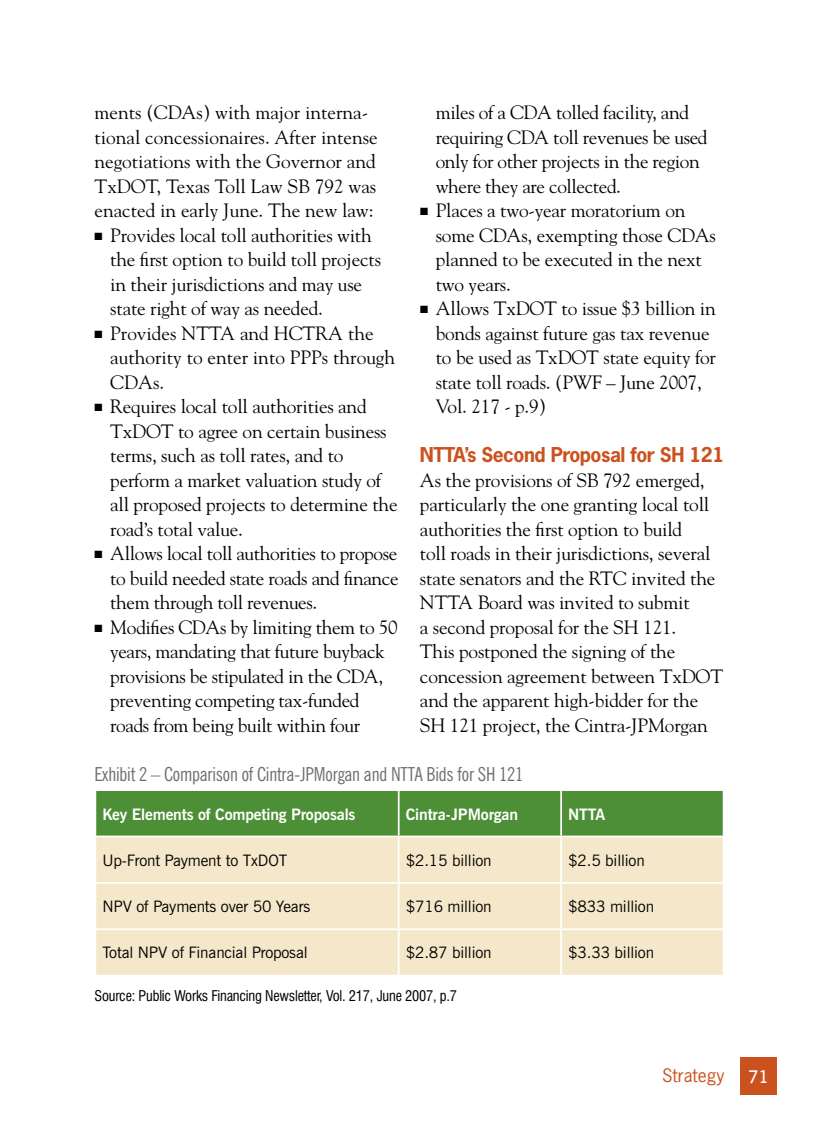
<style>
.page{position:relative;width:819px;height:1134px;background:#fff}
.page>*{position:absolute;margin:0;border:0;box-sizing:border-box;transform-origin:0 0}
.t1{font:19.25px/24.5px "Goudy";letter-spacing:-.01em;color:#000}
.t2{font:condensed 19.25px "News Gothic BT";letter-spacing:-.01em;color:#6d6f71}
.t3{font:700 19.25px "News Gothic";letter-spacing:-.025em;color:#cb521e}
.t4{font:17.5px "News Gothic";color:#cb521e}
.t5{font:600 17.5px "News Gothic BT";color:#fff}
.t6{font:15.75px "News Gothic BT";letter-spacing:-.01em;color:#000}
.t7{font:700 15.75px "News Gothic BT";letter-spacing:-.01em;color:#fff}
.t8{font:condensed 14.35px "Swiss 721 BT";letter-spacing:-.015em;color:#000}
</style>
<div class="page">
<div style="left:740px;top:1058px;width:36px;height:36px;background:#cb521e"></div>
<div style="left:741px;top:1058px;width:36px;height:37px;background:#cb521e"></div>
<div style="left:96px;top:791px;width:627px;height:45px;background:#4d8f36"></div>
<div style="left:96px;top:837px;width:627px;height:138px;background:#f5e7c9"></div>
<hr style="left:398px;top:791px;width:2px;height:45px;background:#fff">
<hr style="left:560px;top:791px;width:2px;height:45px;background:#fff">
<hr style="left:398px;top:837px;width:2px;height:45px;background:#fff">
<hr style="left:560px;top:837px;width:2px;height:45px;background:#fff">
<hr style="left:94px;top:882px;width:305px;height:2px;background:#fff">
<hr style="left:399px;top:882px;width:162px;height:2px;background:#fff">
<hr style="left:398px;top:884px;width:2px;height:44px;background:#fff">
<hr style="left:561px;top:882px;width:163px;height:2px;background:#fff">
<hr style="left:560px;top:884px;width:2px;height:44px;background:#fff">
<hr style="left:94px;top:928px;width:305px;height:2px;background:#fff">
<hr style="left:399px;top:928px;width:162px;height:2px;background:#fff">
<hr style="left:398px;top:930px;width:2px;height:45px;background:#fff">
<hr style="left:561px;top:928px;width:163px;height:2px;background:#fff">
<hr style="left:560px;top:930px;width:2px;height:45px;background:#fff">
<p class="t1" style="left:94px;top:99px;width:285px">ments (CDAs) with major interna&shy;tional concessionaires. After intense negotiations with the Governor and TxDOT, Texas Toll Law SB 792 was enacted in early June. The new law:</p>
<p class="t1" style="left:110px;top:222px;width:272px;text-indent:-16px">■ Provides local toll authorities with the first option to build toll projects in their jurisdictions and may use state right of way as needed.</p>
<p class="t1" style="left:110px;top:320px;width:286px;text-indent:-16px">■ Provides NTTA and HCTRA the authority to enter into PPPs through<br>CDAs.</p>
<p class="t1" style="left:110px;top:393px;width:289px;text-indent:-16px">■ Requires local toll authorities and TxDOT to agree on certain business terms, such as toll rates, and to perform a market valuation study of all proposed projects to determine the road’s total value.</p>
<p class="t1" style="left:110px;top:540px;width:290px;text-align:justify;text-indent:-16px">■ Allows local toll authorities to propose to build needed state roads and finance them through toll revenues.</p>
<p class="t1" style="left:110px;top:614px;width:289px;text-indent:-16px">■ Modifies CDAs by limiting them to 50 years, mandating that future buyback provisions be stipulated in the CDA, preventing competing tax-funded roads from being built within four</p>
<p class="t1" style="left:436px;top:100px;width:273px">miles of a CDA tolled facility, and requiring CDA toll revenues be used only for other projects in the region where they are collected.</p>
<p class="t1" style="left:436px;top:197px;width:282px;text-indent:-16px">■ Places a two-year moratorium on some CDAs, exempting those CDAs planned to be executed in the next two years.</p>
<p class="t1" style="left:436px;top:295px;width:282px;text-indent:-16px">■ Allows TxDOT to issue $3 billion in bonds against future gas tax revenue to be used as TxDOT state equity for state toll roads. (PWF – June 2007,<br>Vol. 217 - p.9)</p>
<p class="t3" style="left:420px;top:442px;width:306px">NTTA’s Second Proposal for SH 121</p>
<p class="t1" style="left:420px;top:467px;width:305px">As the provisions of SB 792 emerged, particularly the one granting local toll authorities the first option to build<br>toll roads in their jurisdictions, several state senators and the RTC invited the NTTA Board was invited to submit<br>a second proposal for the SH 121.<br>This postponed the signing of the concession agreement between TxDOT and the apparent high-bidder for the SH 121 project, the Cintra-JPMorgan</p>
<p class="t2" style="left:94px;top:762px;width:430px">Exhibit 2 – Comparison of Cintra-JPMorgan and NTTA Bids for SH 121</p>
<p class="t7" style="left:102px;top:804px;width:255px">Key Elements of Competing Proposals</p>
<p class="t7" style="left:406px;top:804px;width:114px">Cintra-JPMorgan</p>
<p class="t7" style="left:568px;top:804px;width:39px">NTTA</p>
<p class="t6" style="left:102px;top:851px;width:187px">Up-Front Payment to TxDOT</p>
<p class="t6" style="left:406px;top:851px;width:87px">$2.15 billion</p>
<p class="t6" style="left:568px;top:851px;width:78px">$2.5 billion</p>
<p class="t6" style="left:102px;top:897px;width:210px">NPV of Payments over 50 Years</p>
<p class="t6" style="left:406px;top:897px;width:87px">$716 million</p>
<p class="t6" style="left:568px;top:897px;width:87px">$833 million</p>
<p class="t6" style="left:102px;top:943px;width:207px">Total NPV of Financial Proposal</p>
<p class="t6" style="left:406px;top:943px;width:87px">$2.87 billion</p>
<p class="t6" style="left:568px;top:943px;width:87px">$3.33 billion</p>
<p class="t8" style="left:94px;top:987px;width:364px">Source: Public Works Financing Newsletter, Vol. 217, June 2007, p.7</p>
<p class="t4" style="left:662px;top:1064px;width:64px">Strategy</p>
<p class="t5" style="left:748px;top:1066px;width:22px">71</p>
</div>
